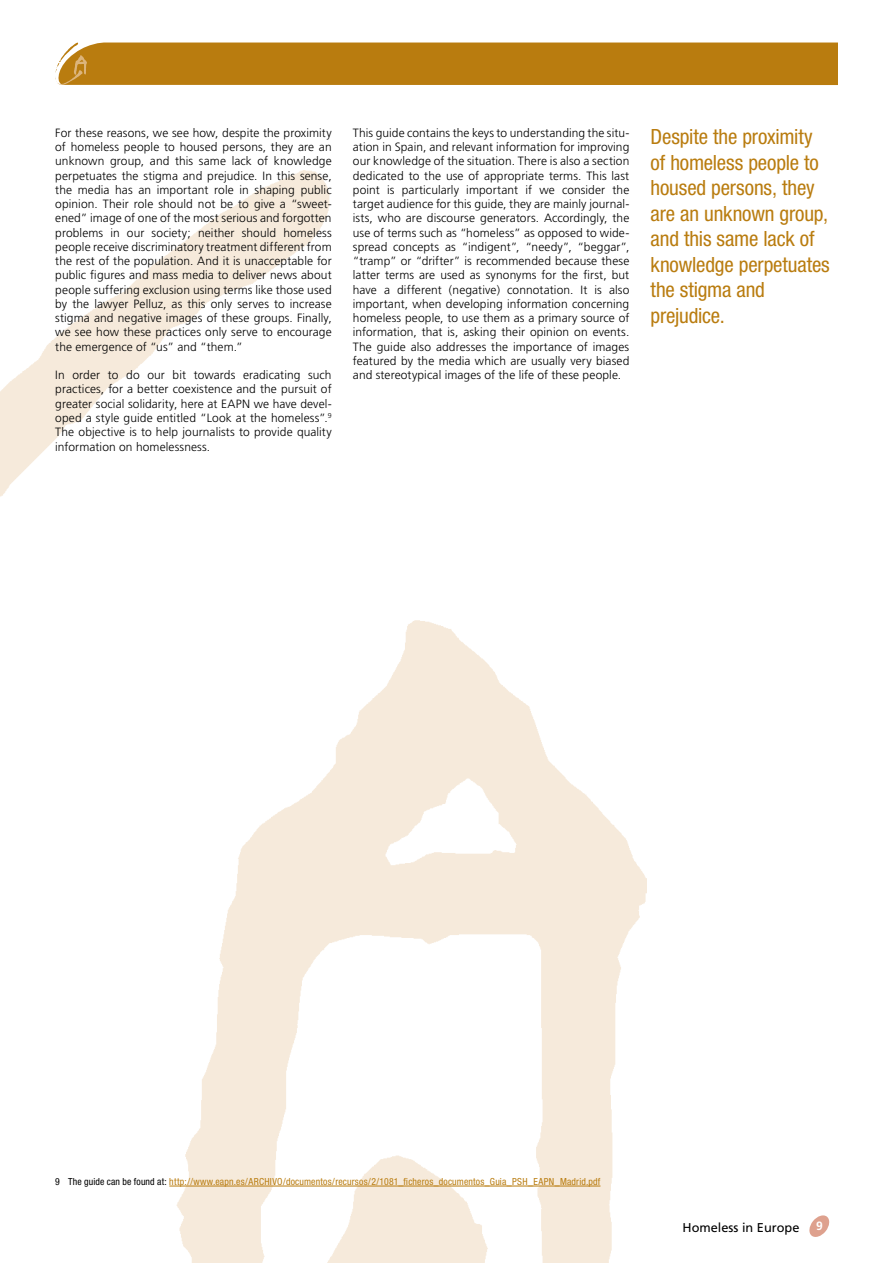
<style>
.page{position:relative;width:893px;height:1263px;background:#fff}
.page>*{position:absolute;margin:0;border:0;box-sizing:border-box;transform-origin:0 0}
.t1{font:condensed 21px/25.5px "Helvetica Neue";letter-spacing:-.01em;color:#b97c0f}
.t2{font:12.75px "Frutiger";color:#000}
.t3{font:300 12px/14.2px "Frutiger";letter-spacing:.005em;color:#000;text-align:justify}
.t4{font:700 12px "Frutiger";color:#fff}
.t5{font:condensed 9.75px "Helvetica Neue";letter-spacing:.02em;color:#b97c0f}
.s1{color:#000}
</style>
<div class="page">
<img style="left:0;top:170px;width:646px;height:1093px">
<div style="left:55px;top:43px;width:783px;height:42px;background:#b97c0f"></div>
<svg style="left:809px;top:1215px;width:21px;height:22px"></svg>
<hr style="left:169px;top:1186px;width:431px;height:1px;background:#b97c0f">
<p class="t3" style="left:55px;top:126px;width:278px">For these reasons, we see how, despite the proximity of homeless people to housed persons, they are an unknown group, and this same lack of knowledge perpetuates the stigma and prejudice. In this sense, the media has an important role in shaping public opinion. Their role should not be to give a “sweet&shy;ened” image of one of the most serious and forgotten problems in our society; neither should homeless people receive discriminatory treatment different from the rest of the population. And it is unacceptable for public figures and mass media to deliver news about people suffering exclusion using terms like those used by the lawyer Pelluz, as this only serves to increase stigma and negative images of these groups. Finally, we see how these practices only serve to encourage the emergence of “us” and “them.”</p>
<p class="t3" style="left:55px;top:368px;width:278px">In order to do our bit towards eradicating such practices, for a better coexistence and the pursuit of greater social solidarity, here at EAPN we have devel&shy;oped a style guide entitled “Look at the homeless”.<sup>9<br></sup>The objective is to help journalists to provide quality information on homelessness.</p>
<p class="t3" style="left:353px;top:126px;width:278px">This guide contains the keys to understanding the situ&shy;ation in Spain, and relevant information for improving our knowledge of the situation. There is also a section dedicated to the use of appropriate terms. This last point is particularly important if we consider the target audience for this guide, they are mainly journal&shy;ists, who are discourse generators. Accordingly, the use of terms such as “homeless” as opposed to wide&shy;spread concepts as “indigent”, “needy”, “beggar”, “tramp” or “drifter” is recommended because these latter terms are used as synonyms for the first, but have a different (negative) connotation. It is also important, when developing information concerning homeless people, to use them as a primary source of information, that is, asking their opinion on events.<br>The guide also addresses the importance of images featured by the media which are usually very biased and stereotypical images of the life of these people.</p>
<h1 class="t1" style="left:651px;top:124px;width:181px">Despite the proximity of homeless people to housed persons, they are an unknown group, and this same lack of knowledge perpetuates the stigma and prejudice.</h1>
<p class="t5" style="left:55px;top:1176px;width:547px"><span class="s1">9 The guide can be found at:</span> http://www.eapn.es/ARCHIVO/documentos/recursos/2/1081_ficheros_documentos_Guia_PSH_EAPN_Madrid.pdf</p>
<p class="t2" style="left:682px;top:1220px;width:118px">Homeless in Europe</p>
<p class="t4" style="left:816px;top:1219px;width:8px">9</p>
</div>
